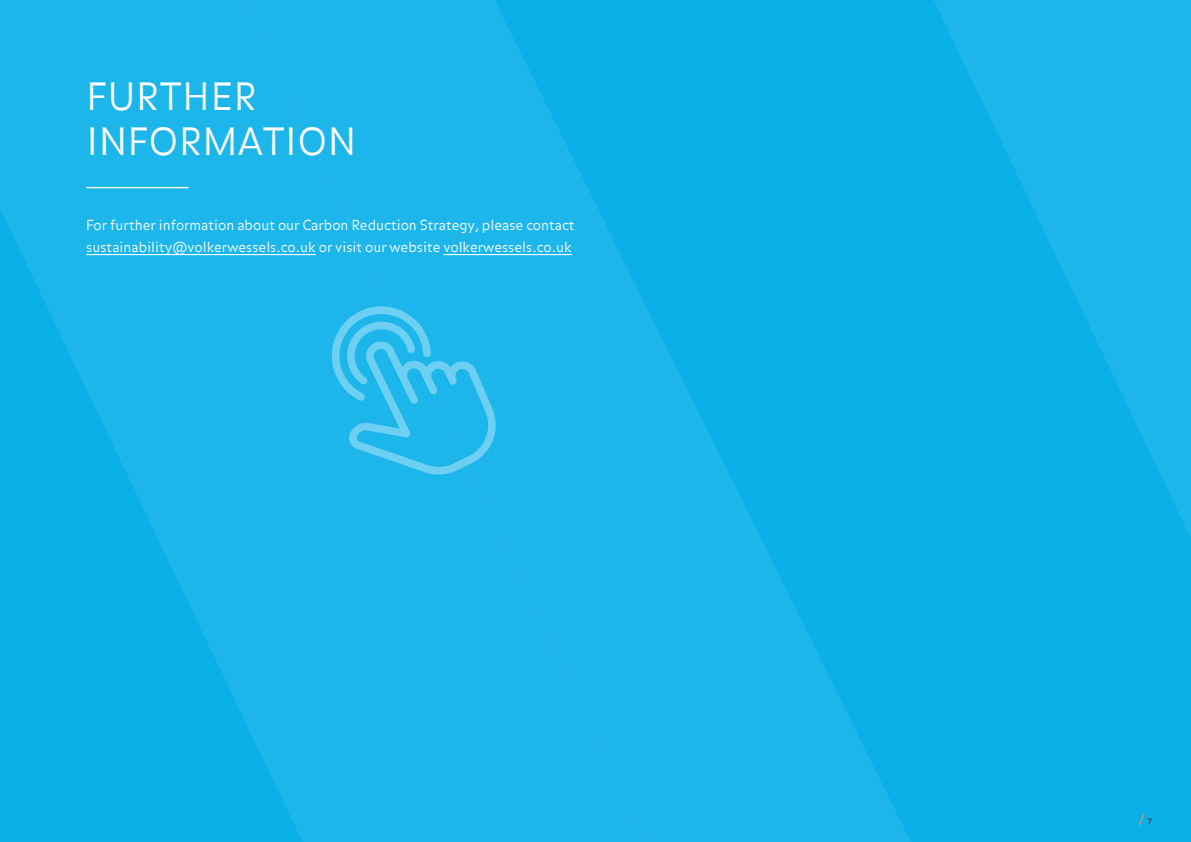
<style>
.page{position:relative;width:1191px;height:842px;background:#fff}
.page>*{position:absolute;margin:0;border:0;box-sizing:border-box;transform-origin:0 0}
.t1{font:300 37.3px/44.3px "Balance Pro";letter-spacing:.01em;color:#fff}
.t2{font:300 13.8px/22.1px "Balance Pro";color:#fff}
.t3{font:8px "Balance";color:#3c3c3b}
</style>
<div class="page">
<div style="left:0;top:0;width:1191px;height:842px;background:linear-gradient(to bottom,#16b4ea,#13b3ea)"></div>
<svg style="left:328px;top:302px;width:169px;height:174px"></svg>
<hr style="left:86px;top:254px;width:230px;height:1px;background:#fff">
<hr style="left:443px;top:254px;width:129px;height:1px;background:#fff">
<hr style="left:86px;top:187px;width:103px;height:1px;background:#fff">
<svg style="left:1137px;top:813px;width:8px;height:14px"></svg>
<h1 class="t1" style="left:86px;top:76px;width:272px">FURTHER<br>INFORMATION</h1>
<p class="t2" style="left:86px;top:214px;width:490px">For further information about our Carbon Reduction Strategy, please contact sustainability@volkerwessels.co.uk or visit our website volkerwessels.co.uk</p>
<p class="t3" style="left:1147px;top:816px;width:6px">7</p>
</div>
